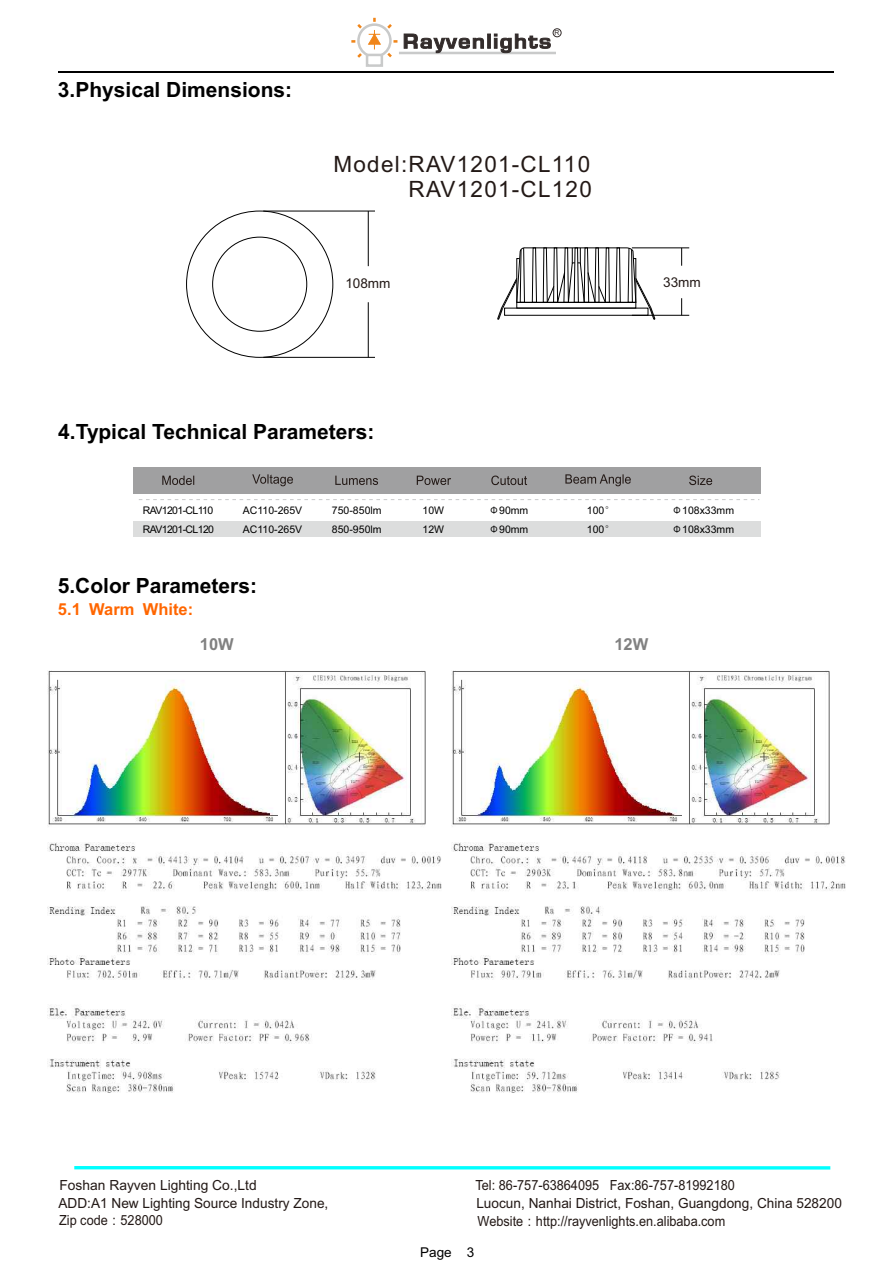
<style>
.page{position:relative;width:893px;height:1263px;background:#fff}
.page>*{position:absolute;margin:0;border:0;box-sizing:border-box;transform-origin:0 0}
.t1{font:22.5px/25px "Arial";letter-spacing:.055em;color:#231916;text-align:right}
.t2{font:700 21px "Arial";color:#000}
.t3{font:700 16.5px "Arial";color:#f60}
.t4{font:700 16.5px "Arial";color:#818181}
.t5{font:13.95px "Arial";color:#231916}
.t6{font:13.95px "Arial";color:#231916;scale:.91 1}
.t7{font:13.5px "Arial";color:#231916}
.t8{font:13.5px "Arial";color:#000}
.t9{font:10.5px "Arial";color:#000}
.t10{font:10.5px "Arial";letter-spacing:-.06em;color:#000}
.t11{font:6.9px "Arial";color:#332c2b}
.s1{font-family:"Sim Hei"}
.s2{font-family:"Sim Sun"}
.s3{font-family:"Arial Unicode MS"}
</style>
<div class="page">
<div style="left:133px;top:467px;width:627px;height:27px;background:#a0a0a1"></div>
<svg style="left:139px;top:499px;width:620px;height:1px"></svg>
<svg style="left:689px;top:475px;width:23px;height:10px"></svg>
<svg style="left:162px;top:476px;width:32px;height:9px"></svg>
<svg style="left:252px;top:474px;width:41px;height:12px"></svg>
<svg style="left:335px;top:476px;width:43px;height:9px"></svg>
<svg style="left:417px;top:476px;width:34px;height:9px"></svg>
<svg style="left:491px;top:475px;width:36px;height:10px"></svg>
<svg style="left:565px;top:474px;width:66px;height:12px"></svg>
<div style="left:133px;top:522px;width:627px;height:15px;background:#dcdddd"></div>
<div style="left:366px;top:54px;width:17px;height:13px;border:3px solid #c9caca"></div>
<svg style="left:351px;top:18px;width:46px;height:42px"></svg>
<hr style="left:399px;top:52px;width:157px;height:2px;background:#c9caca">
<svg style="left:404px;top:34px;width:147px;height:21px"></svg>
<div style="left:553px;top:28px;width:8px;height:9px;border:1px solid #332c2b;border-radius:50%"></div>
<hr style="left:74px;top:1166px;width:756px;height:3px;background:#0ff">
<div style="left:186px;top:211px;width:147px;height:147px;background:#fff;border:1px solid #000;border-radius:50%"></div>
<hr style="left:263px;top:357px;width:112px;height:1px;background:#000">
<hr style="left:263px;top:211px;width:112px;height:1px;background:#000">
<hr style="left:368px;top:211px;width:1px;height:55px;background:#000">
<hr style="left:368px;top:302px;width:1px;height:55px;background:#000">
<svg style="left:497px;top:247px;width:158px;height:73px"></svg>
<div style="left:504px;top:308px;width:144px;height:8px;border:1px solid #000"></div>
<hr style="left:632px;top:315px;width:57px;height:1px;background:#000">
<hr style="left:632px;top:248px;width:57px;height:1px;background:#000">
<svg style="left:681px;top:248px;width:1px;height:18px"></svg>
<svg style="left:681px;top:298px;width:1px;height:17px"></svg>
<hr style="left:59px;top:71px;width:775px;height:2px;background:#000">
<img style="left:48px;top:670px;width:393px;height:423px">
<img style="left:451px;top:670px;width:394px;height:423px">
<h2 class="t2" style="left:58px;top:82px;width:236px">3.Physical Dimensions:</h2>
<p class="t11" style="left:555px;top:30px;width:6px">R</p>
<h1 class="t1" style="left:334px;top:153px;width:260px">Model:RAV1201-CL110<br>RAV1201-CL120</h1>
<p class="t7" style="left:345px;top:278px;width:47px">108mm</p>
<p class="t7" style="left:663px;top:277px;width:39px">33mm</p>
<h2 class="t2" style="left:58px;top:423px;width:318px">4.Typical Technical Parameters:</h2>
<p class="t10" style="left:143px;top:507px;width:72px">RAV1201-CL110</p>
<p class="t9" style="left:243px;top:507px;width:61px">AC110-265V</p>
<p class="t9" style="left:332px;top:507px;width:51px">750-850lm</p>
<p class="t9" style="left:423px;top:507px;width:23px">10W</p>
<p class="t9" style="left:489px;top:507px;width:41px"><span class="s1">Φ</span>90mm</p>
<p class="t9" style="left:587px;top:506px;width:30px">100<span class="s2">°</span></p>
<p class="t9" style="left:672px;top:507px;width:64px"><span class="s1">Φ</span>108x33mm</p>
<p class="t10" style="left:143px;top:525px;width:73px">RAV1201-CL120</p>
<p class="t9" style="left:243px;top:525px;width:61px">AC110-265V</p>
<p class="t9" style="left:332px;top:525px;width:51px">850-950lm</p>
<p class="t9" style="left:423px;top:525px;width:23px">12W</p>
<p class="t9" style="left:489px;top:525px;width:41px"><span class="s1">Φ</span>90mm</p>
<p class="t9" style="left:587px;top:525px;width:30px">100<span class="s2">°</span></p>
<p class="t9" style="left:672px;top:525px;width:64px"><span class="s1">Φ</span>108x33mm</p>
<h2 class="t2" style="left:58px;top:578px;width:201px">5.Color Parameters:</h2>
<p class="t3" style="left:58px;top:603px;width:137px">5.1 Warm White:</p>
<p class="t4" style="left:200px;top:638px;width:35px">10W</p>
<p class="t4" style="left:614px;top:638px;width:35px">12W</p>
<p class="t5" style="left:60px;top:1179px;width:199px">Foshan Rayven Lighting Co.,Ltd</p>
<p class="t6" style="left:476px;top:1179px;width:286px">Tel: 86-757-63864095 Fax<span class="s3">:</span>86<span class="s3">-</span>757<span class="s3">-</span>81992180</p>
<p class="t6" style="left:478px;top:1215px;width:274px">Website<span class="s3">：</span>http://rayvenlights.en.alibaba.com</p>
<p class="t5" style="left:58px;top:1197px;width:271px">ADD:A1 New Lighting Source Industry Zone,</p>
<p class="t5" style="left:476px;top:1197px;width:367px">Luocun, Nanhai District, Foshan, Guangdong, China 528200</p>
<p class="t6" style="left:59px;top:1215px;width:116px">Zip code<span class="s3">：</span>528000</p>
<p class="t8" style="left:420px;top:1247px;width:56px">Page 3</p>
</div>
